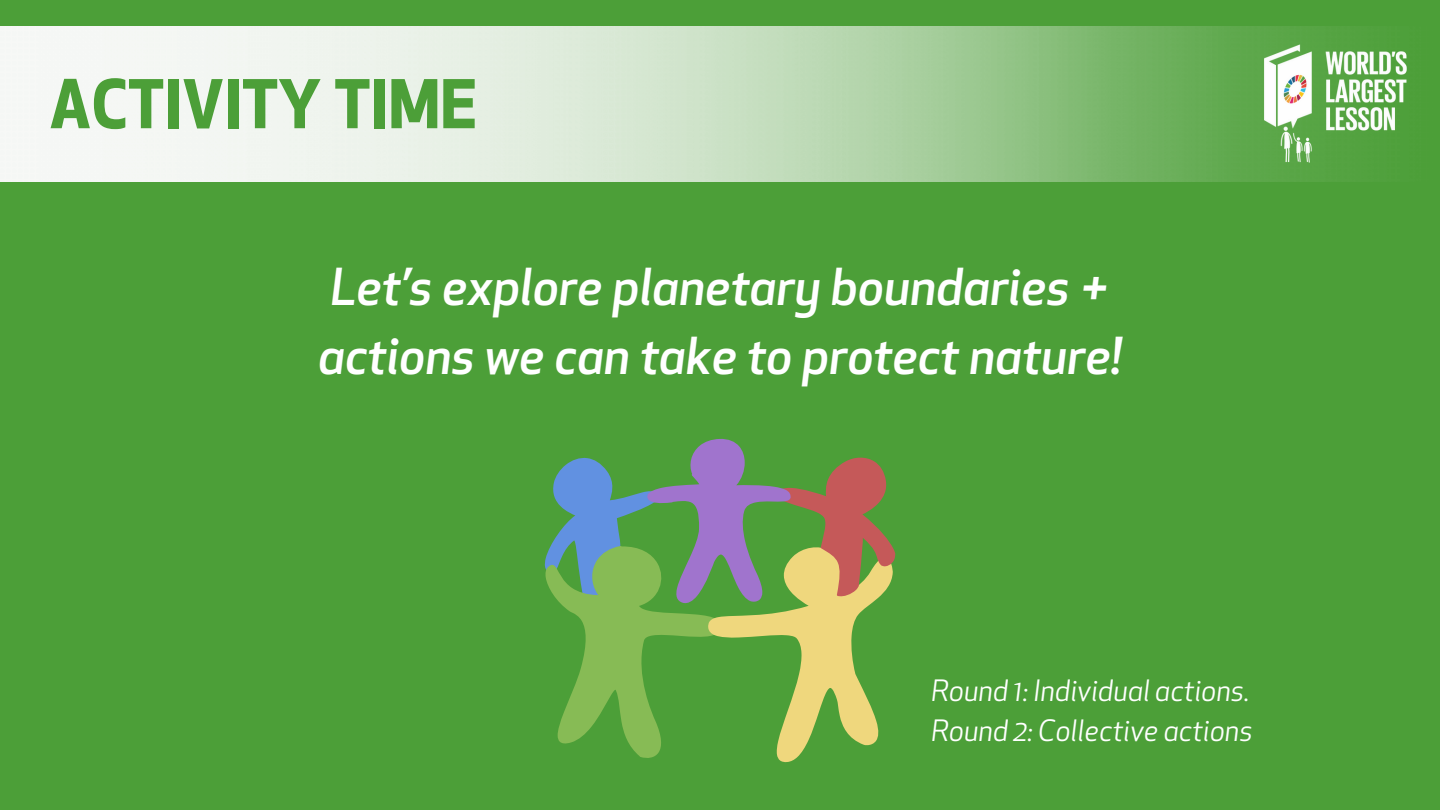
<style>
.page{position:relative;width:1440px;height:810px;background:#4c9f38}
.page>*{position:absolute;margin:0;border:0;box-sizing:border-box;transform-origin:0 0}
.t1{font:700 65.5px "Apex New";color:#4c9f38}
.t2{font:italic 500 49.8px/69px "Apex New";color:#fff}
.t3{font:italic 28.8px "Apex New";color:#fff}
</style>
<div class="page">
<img style="left:0;top:27px;width:1407px;height:154px">
<svg style="left:545px;top:439px;width:351px;height:323px"></svg>
<p class="t1" style="left:49px;top:79px;width:429px">ACTIVITY TIME</p>
<p class="t2" style="left:318px;top:258px;width:805px">Let’s explore planetary boundaries + actions we can take to protect nature!</p>
<h1 class="t3" style="left:931px;top:679px;width:320px">Round 1: Individual actions.</h1>
<h2 class="t3" style="left:931px;top:719px;width:323px">Round 2: Collective actions</h2>
</div>
